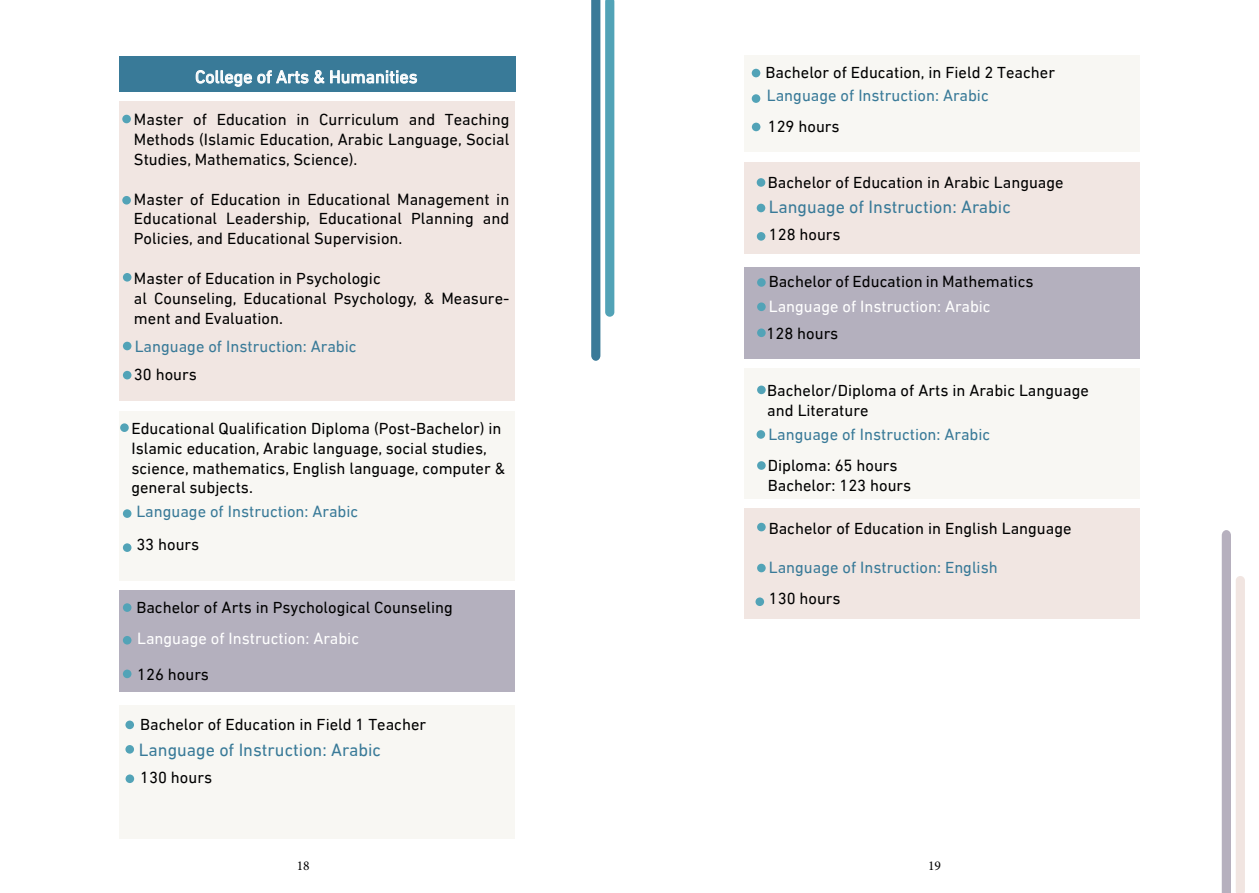
<style>
.page{position:relative;width:1259px;height:893px;background:#fff}
.page>*{position:absolute;margin:0;border:0;box-sizing:border-box;transform-origin:0 0}
.t1{font:18px "DIN Next LTW23";color:#397a98}
.t2{font:18px "DIN Next LTW23";color:#fff}
.t3{font:16.5px/19.8px "DIN Next LTW23";color:#000}
.t4{font:16.5px "DIN Next LTW23";color:#397a98}
.t5{font:16.5px "DIN Next LTW23";color:#fff}
.t6{font:13.5px "Minion Pro";color:#000}
</style>
<div class="page">
<svg style="left:1221px;top:530px;width:24px;height:363px"></svg>
<svg style="left:591px;top:0;width:23px;height:361px"></svg>
<div style="left:119px;top:705px;width:396px;height:134px;background:#f8f7f3"></div>
<div style="left:125px;top:721px;width:9px;height:8px;background:#52a3b7;border-radius:50%"></div>
<div style="left:125px;top:745px;width:9px;height:9px;background:#52a3b7;border-radius:50%"></div>
<div style="left:744px;top:55px;width:396px;height:96px;background:#f8f7f3"></div>
<div style="left:744px;top:162px;width:396px;height:92px;background:#f1e6e2"></div>
<div style="left:744px;top:267px;width:396px;height:91px;background:#b4b0be"></div>
<div style="left:757px;top:278px;width:8px;height:9px;background:#52a3b7;border-radius:50%"></div>
<div style="left:757px;top:302px;width:8px;height:9px;background:#52a3b7;border-radius:50%"></div>
<div style="left:744px;top:368px;width:396px;height:131px;background:#f8f7f3"></div>
<div style="left:757px;top:386px;width:8px;height:8px;background:#52a3b7;border-radius:50%"></div>
<div style="left:756px;top:430px;width:9px;height:9px;background:#52a3b7;border-radius:50%"></div>
<div style="left:744px;top:509px;width:396px;height:110px;background:#f1e6e2"></div>
<div style="left:757px;top:523px;width:8px;height:8px;background:#52a3b7;border-radius:50%"></div>
<div style="left:757px;top:564px;width:8px;height:8px;background:#52a3b7;border-radius:50%"></div>
<div style="left:119px;top:57px;width:396px;height:35px;background:#397a98"></div>
<svg style="left:195px;top:70px;width:129px;height:17px"></svg>
<svg style="left:330px;top:70px;width:87px;height:14px"></svg>
<div style="left:119px;top:101px;width:396px;height:300px;background:#f1e6e2"></div>
<div style="left:119px;top:411px;width:396px;height:169px;background:#f8f7f3"></div>
<div style="left:120px;top:423px;width:9px;height:9px;background:#52a3b7;border-radius:50%"></div>
<div style="left:123px;top:509px;width:8px;height:9px;background:#52a3b7;border-radius:50%"></div>
<div style="left:119px;top:591px;width:396px;height:101px;background:#b4b0be"></div>
<div style="left:123px;top:603px;width:8px;height:9px;background:#52a3b7;border-radius:50%"></div>
<div style="left:123px;top:636px;width:8px;height:8px;background:#52a3b7;border-radius:50%"></div>
<div style="left:122px;top:115px;width:9px;height:8px;background:#52a3b7;border-radius:50%"></div>
<div style="left:122px;top:196px;width:9px;height:9px;background:#52a3b7;border-radius:50%"></div>
<div style="left:123px;top:273px;width:8px;height:9px;background:#52a3b7;border-radius:50%"></div>
<div style="left:123px;top:342px;width:8px;height:8px;background:#52a3b7;border-radius:50%"></div>
<div style="left:123px;top:371px;width:8px;height:8px;background:#52a3b7;border-radius:50%"></div>
<div style="left:123px;top:543px;width:8px;height:9px;background:#52a3b7;border-radius:50%"></div>
<div style="left:123px;top:670px;width:8px;height:8px;background:#52a3b7;border-radius:50%"></div>
<div style="left:126px;top:774px;width:8px;height:9px;background:#52a3b7;border-radius:50%"></div>
<div style="left:751px;top:69px;width:9px;height:8px;background:#52a3b7;border-radius:50%"></div>
<div style="left:751px;top:94px;width:9px;height:9px;background:#52a3b7;border-radius:50%"></div>
<div style="left:752px;top:123px;width:8px;height:8px;background:#52a3b7;border-radius:50%"></div>
<svg style="left:756px;top:178px;width:9px;height:9px"></svg>
<div style="left:756px;top:204px;width:9px;height:8px;background:#52a3b7;border-radius:50%"></div>
<div style="left:757px;top:232px;width:8px;height:9px;background:#52a3b7;border-radius:50%"></div>
<div style="left:757px;top:328px;width:8px;height:9px;background:#52a3b7;border-radius:50%"></div>
<div style="left:755px;top:597px;width:9px;height:9px;background:#52a3b7;border-radius:50%"></div>
<div style="left:757px;top:461px;width:8px;height:9px;background:#52a3b7;border-radius:50%"></div>
<p class="t2" style="left:195px;top:66px;width:224px">College of Arts &amp; Humanities</p>
<p class="t3" style="left:134px;top:110px;width:377px;text-align:justify">Master of Education in Curriculum and Teaching Methods (Islamic Education, Arabic Language, Social Studies, Mathematics, Science).</p>
<p class="t3" style="left:134px;top:189px;width:377px;text-align:justify">Master of Education in Educational Management in Educational Leadership, Educational Planning and Policies, and Educational Supervision.</p>
<p class="t3" style="left:134px;top:268px;width:377px">Master of Education in Psychologic<br>al Counseling, Educational Psychology, &amp; Measure&shy;ment and Evaluation.</p>
<p class="t4" style="left:135px;top:337px;width:223px">Language of Instruction: Arabic</p>
<p class="t3" style="left:134px;top:364px;width:64px">30 hours</p>
<p class="t3" style="left:131px;top:418px;width:375px">Educational Qualification Diploma (Post-Bachelor) in Islamic education, Arabic language, social studies, science, mathematics, English language, computer &amp; general subjects.</p>
<p class="t4" style="left:136px;top:502px;width:223px">Language of Instruction: Arabic</p>
<p class="t3" style="left:136px;top:535px;width:64px">33 hours</p>
<p class="t3" style="left:136px;top:597px;width:318px">Bachelor of Arts in Psychological Counseling</p>
<p class="t5" style="left:137px;top:628px;width:223px">Language of Instruction: Arabic</p>
<p class="t3" style="left:137px;top:664px;width:73px">126 hours</p>
<p class="t3" style="left:140px;top:714px;width:287px">Bachelor of Education in Field 1 Teacher</p>
<p class="t1" style="left:139px;top:740px;width:244px">Language of Instruction: Arabic</p>
<p class="t3" style="left:140px;top:767px;width:73px">130 hours</p>
<p class="t3" style="left:765px;top:63px;width:291px">Bachelor of Education, in Field 2 Teacher</p>
<p class="t4" style="left:767px;top:86px;width:223px">Language of Instruction: Arabic</p>
<p class="t3" style="left:767px;top:116px;width:73px">129 hours</p>
<p class="t3" style="left:768px;top:172px;width:297px">Bachelor of Education in Arabic Language</p>
<p class="t1" style="left:769px;top:197px;width:244px">Language of Instruction: Arabic</p>
<p class="t3" style="left:769px;top:225px;width:73px">128 hours</p>
<p class="t3" style="left:769px;top:271px;width:266px">Bachelor of Education in Mathematics</p>
<p class="t5" style="left:769px;top:297px;width:223px">Language of Instruction: Arabic</p>
<p class="t3" style="left:766px;top:323px;width:73px">128 hours</p>
<p class="t3" style="left:767px;top:381px;width:323px">Bachelor/Diploma of Arts in Arabic Language and Literature</p>
<p class="t4" style="left:768px;top:425px;width:223px">Language of Instruction: Arabic</p>
<p class="t3" style="left:768px;top:455px;width:145px">Diploma: 65 hours<br>Bachelor: 123 hours</p>
<p class="t3" style="left:769px;top:518px;width:304px">Bachelor of Education in English Language</p>
<p class="t4" style="left:769px;top:557px;width:230px">Language of Instruction: English</p>
<p class="t3" style="left:769px;top:589px;width:73px">130 hours</p>
<p class="t6" style="left:297px;top:857px;width:14px">18</p>
<p class="t6" style="left:928px;top:857px;width:14px">19</p>
</div>
